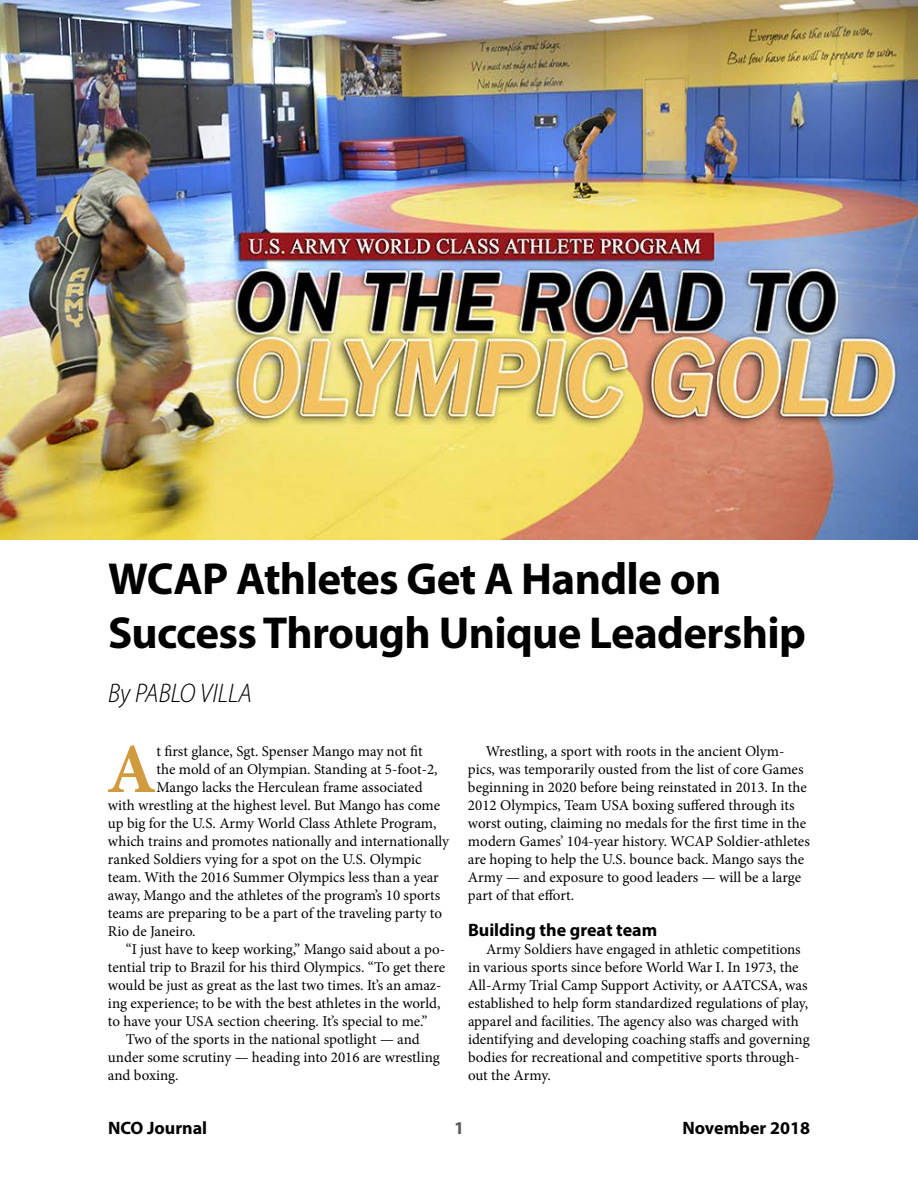
<style>
.page{position:relative;width:918px;height:1188px;background:#fff}
.page>*{position:absolute;margin:0;border:0;box-sizing:border-box;transform-origin:0 0}
.t1{font:700 70.35px "Minion Pro";color:#d09a3f}
.t2{font:700 45px/54px "Myriad Pro";letter-spacing:-.015em;color:#000}
.t3{font:italic 300 semi-condensed 27px "Myriad Pro";color:#000}
.t4{font:700 18px "Myriad Pro";color:#000}
.t5{font:700 18px "Myriad Pro";color:#58595b}
.t6{font:15px/18px "Minion Pro";letter-spacing:-.005em;color:#000}
</style>
<div class="page">
<img style="left:0;top:0;width:918px;height:540px">
<h2 class="t2" style="left:108px;top:550px;width:700px">WCAP Athletes Get A Handle on<br>Success Through Unique Leadership</h2>
<h3 class="t3" style="left:108px;top:677px;width:146px">By PABLO VILLA</h3>
<h1 class="t1" style="left:107px;top:720px;width:51px">A</h1>
<p class="t6" style="left:156px;top:742px;width:268px">t first glance, Sgt. Spenser Mango may not fit</p>
<p class="t6" style="left:468px;top:742px;width:343px;text-indent:18px">Wrestling, a sport with roots in the ancient Olym&shy;pics, was temporarily ousted from the list of core Games beginning in 2020 before being reinstated in 2013. In the 2012 Olympics, Team USA boxing suffered through its worst outing, claiming no medals for the first time in the modern Games’ 104-year history. WCAP Soldier-athletes are hoping to help the U.S. bounce back. Mango says the Army — and exposure to good leaders — will be a large part of that effort.</p>
<p class="t4" style="left:468px;top:918px;width:191px">Building the great team</p>
<p class="t6" style="left:468px;top:940px;width:343px;text-indent:18px">Army Soldiers have engaged in athletic competitions in various sports since before World War I. In 1973, the All-Army Trial Camp Support Activity, or AATCSA, was established to help form standardized regulations of play, apparel and facilities. The agency also was charged with identifying and developing coaching staffs and governing bodies for recreational and competitive sports through&shy;out the Army.</p>
<p class="t6" style="left:156px;top:760px;width:283px">the mold of an Olympian. Standing at 5-foot-2,</p>
<p class="t6" style="left:156px;top:778px;width:268px">Mango lacks the Herculean frame associated</p>
<p class="t6" style="left:108px;top:796px;width:334px">with wrestling at the highest level. But Mango has come</p>
<p class="t6" style="left:108px;top:814px;width:330px">up big for the U.S. Army World Class Athlete Program,</p>
<p class="t6" style="left:108px;top:832px;width:343px">which trains and promotes nationally and internationally</p>
<p class="t6" style="left:108px;top:850px;width:315px">ranked Soldiers vying for a spot on the U.S. Olympic</p>
<p class="t6" style="left:108px;top:868px;width:332px">team. With the 2016 Summer Olympics less than a year</p>
<p class="t6" style="left:108px;top:886px;width:334px">away, Mango and the athletes of the program’s 10 sports</p>
<p class="t6" style="left:108px;top:904px;width:336px">teams are preparing to be a part of the traveling party to</p>
<p class="t6" style="left:108px;top:922px;width:89px">Rio de Janeiro.</p>
<p class="t6" style="left:126px;top:940px;width:321px">“I just have to keep working,” Mango said about a po-</p>
<p class="t6" style="left:108px;top:958px;width:339px">tential trip to Brazil for his third Olympics. “To get there</p>
<p class="t6" style="left:108px;top:976px;width:335px">would be just as great as the last two times. It’s an amaz-</p>
<p class="t6" style="left:108px;top:994px;width:334px">ing experience; to be with the best athletes in the world,</p>
<p class="t6" style="left:108px;top:1012px;width:321px">to have your USA section cheering. It’s special to me.”</p>
<p class="t6" style="left:126px;top:1030px;width:295px">Two of the sports in the national spotlight — and</p>
<p class="t6" style="left:108px;top:1048px;width:333px">under some scrutiny — heading into 2016 are wrestling</p>
<p class="t6" style="left:108px;top:1066px;width:72px">and boxing.</p>
<p class="t4" style="left:108px;top:1116px;width:101px">NCO Journal</p>
<p class="t5" style="left:454px;top:1116px;width:11px">1</p>
<p class="t4" style="left:682px;top:1116px;width:129px">November 2018</p>
</div>
